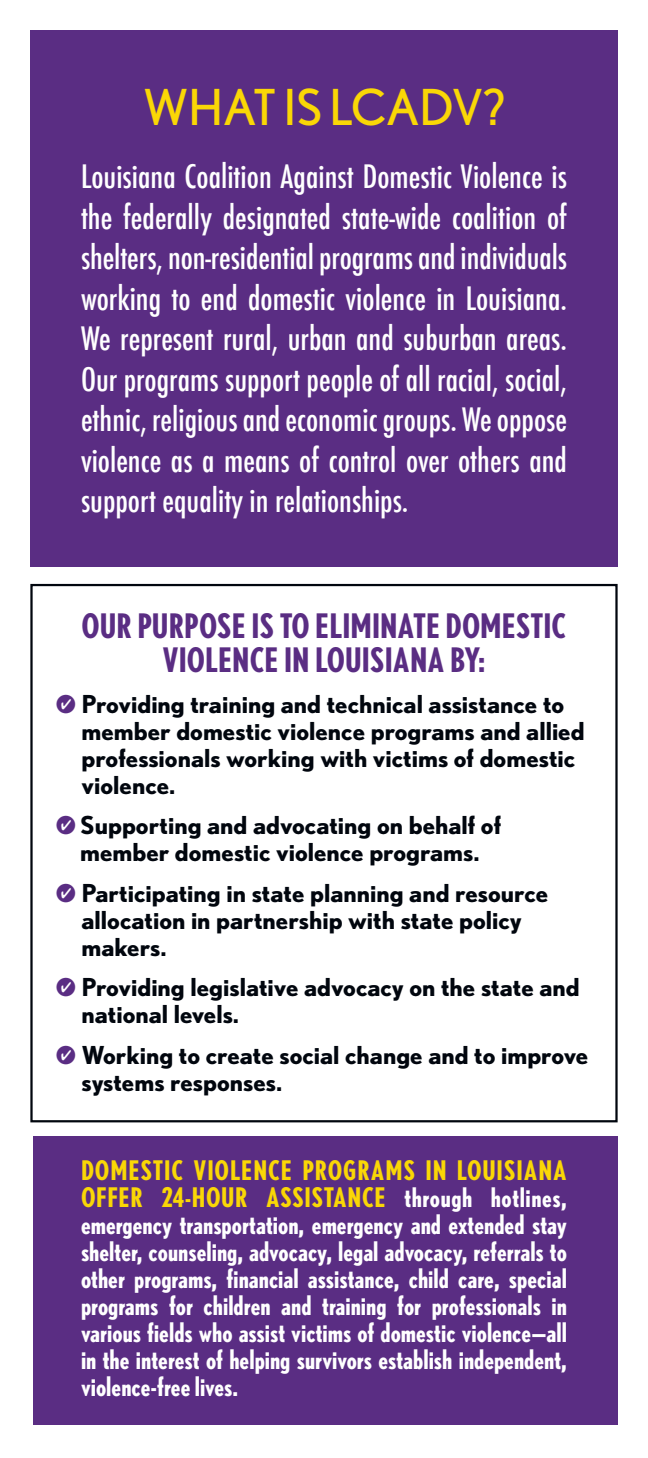
<style>
.page{position:relative;width:648px;height:1458px;background:#fff}
.page>*{position:absolute;margin:0;border:0;box-sizing:border-box;transform-origin:0 0}
.t1{font:49.5px "Nobel";letter-spacing:-.005em;color:#fad706}
.t2{font:700 condensed 33.75px/33.8px "Nobel";color:#5a2d83;text-align:center}
.t3{font:500 condensed 31.5px/40.5px "Futura";color:#fff;text-align:justify}
.t4{font:700 condensed 27px/27px "Nobel";color:#fff;text-align:justify}
.t5{font:700 24.75px/27px "Nobel";color:#01060e}
.s1{font-family:"Combi Numerals";color:#5a2d83}
.s2{color:#fad706}
</style>
<div class="page">
<div style="left:33px;top:1136px;width:585px;height:289px;background:#5a2d83"></div>
<div style="left:30px;top:584px;width:588px;height:538px;border:2px solid #01060e"></div>
<div style="left:30px;top:30px;width:588px;height:537px;background:#5a2d83"></div>
<p class="t1" style="left:143px;top:78px;width:363px">WHAT IS LCADV?</p>
<p class="t3" style="left:81px;top:156px;width:488px">Louisiana Coalition Against Domestic Violence is the federally designated state-wide coalition of shelters, non-residential programs and individuals working to end domestic violence in Louisiana.<br>We represent rural, urban and suburban areas.<br>Our programs support people of all racial, social, ethnic, religious and economic groups. We oppose violence as a means of control over others and support equality in relationships.</p>
<p class="t2" style="left:81px;top:609px;width:487px">OUR PURPOSE IS TO ELIMINATE DOMESTIC<br>VIOLENCE IN LOUISIANA BY:</p>
<p class="t5" style="left:82px;top:690px;width:505px;text-indent:-26px"><span class="s1">'</span> Providing training and technical assistance to member domestic violence programs and allied professionals working with victims of domestic violence.</p>
<p class="t5" style="left:56px;top:812px;width:447px;text-align:center"><span class="s1">'</span> Supporting and advocating on behalf of member domestic violence programs.</p>
<p class="t5" style="left:82px;top:879px;width:468px;text-indent:-26px"><span class="s1">'</span> Participating in state planning and resource allocation in partnership with state policy makers.</p>
<p class="t5" style="left:82px;top:974px;width:500px;text-indent:-26px"><span class="s1">'</span> Providing legislative advocacy on the state and national levels.</p>
<p class="t5" style="left:82px;top:1041px;width:508px;text-indent:-26px"><span class="s1">'</span> Working to create social change and to improve systems responses.</p>
<p class="t4" style="left:81px;top:1157px;width:488px"><span class="s2">DOMESTIC VIOLENCE PROGRAMS IN LOUISIANA OFFER 24-HOUR ASSISTANCE</span> through hotlines, emergency transportation, emergency and extended stay shelter, counseling, advocacy, legal advocacy, referrals to other programs, financial assistance, child care, special programs for children and training for professionals in various fields who assist victims of domestic violence—all in the interest of helping survivors establish independent, violence-free lives.</p>
</div>
